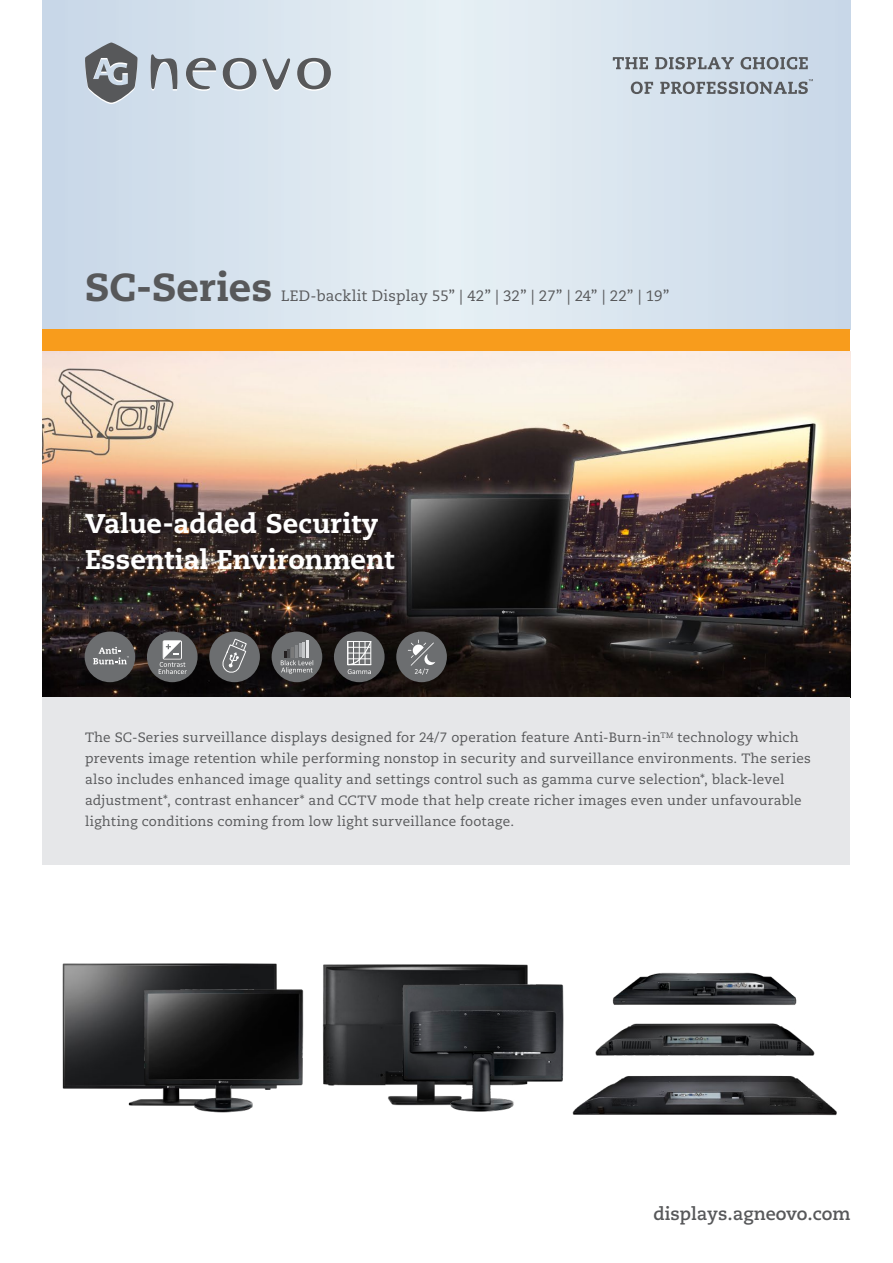
<style>
.page{position:relative;width:893px;height:1263px;background:#fff}
.page>*{position:absolute;margin:0;border:0;box-sizing:border-box;transform-origin:0 0}
.t1{font:800 39px "Caecilia LT Std";letter-spacing:-.005em;color:#57585a}
.t2{font:800 27px "Caecilia LT Std";color:#fff}
.t3{font:700 18px "Caecilia LT Std";color:#57585a}
.t4{font:15px "Caecilia LT Std";letter-spacing:.01em;color:#57585a}
.t5{font:13.5px/21px "Caecilia LT Std";letter-spacing:.015em;color:#57585a}
</style>
<div class="page">
<svg style="left:43px;top:0;width:807px;height:330px;background:#d7e3ed"></svg>
<div style="left:43px;top:330px;width:807px;height:21px;background:#f89c1c"></div>
<svg style="left:84px;top:43px;width:247px;height:61px;background:#b5bec6"></svg>
<svg style="left:613px;top:57px;width:35px;height:12px"></svg>
<svg style="left:655px;top:57px;width:79px;height:12px"></svg>
<svg style="left:740px;top:57px;width:68px;height:12px"></svg>
<svg style="left:631px;top:82px;width:22px;height:12px"></svg>
<svg style="left:660px;top:79px;width:153px;height:15px;background:#a2abb4"></svg>
<img style="left:43px;top:351px;width:807px;height:346px">
<div style="left:43px;top:697px;width:807px;height:167px;background:#e6e7e9"></div>
<img style="left:612px;top:972px;width:185px;height:33px">
<div style="left:147px;top:631px;width:51px;height:51px;background:#6c6e70;border-radius:50%"></div>
<div style="left:163px;top:640px;width:19px;height:19px;border:1px solid #fff"></div>
<svg style="left:159px;top:641px;width:28px;height:33px"></svg>
<div style="left:209px;top:631px;width:51px;height:51px;background:#6c6e70;border-radius:50%"></div>
<svg style="left:222px;top:638px;width:25px;height:35px"></svg>
<div style="left:85px;top:631px;width:50px;height:51px;background:#6c6e70;border-radius:50%"></div>
<svg style="left:93px;top:647px;width:36px;height:17px"></svg>
<div style="left:272px;top:631px;width:50px;height:51px;background:#6c6e70;border-radius:50%"></div>
<svg style="left:281px;top:643px;width:33px;height:31px"></svg>
<hr style="left:302px;top:642px;width:3px;height:15px;background:#c5c7c9">
<hr style="left:306px;top:640px;width:3px;height:17px;background:#e6e7e9">
<div style="left:334px;top:631px;width:51px;height:51px;background:#6c6e70;border-radius:50%"></div>
<svg style="left:347px;top:641px;width:25px;height:33px"></svg>
<div style="left:396px;top:631px;width:51px;height:51px;background:#6c6e70;border-radius:50%"></div>
<svg style="left:408px;top:640px;width:27px;height:35px"></svg>
<img style="left:62px;top:963px;width:215px;height:143px">
<img style="left:595px;top:1023px;width:220px;height:33px">
<img style="left:140px;top:986px;width:164px;height:127px">
<img style="left:322px;top:964px;width:206px;height:142px">
<img style="left:399px;top:981px;width:165px;height:131px">
<img style="left:572px;top:1075px;width:265px;height:41px">
<p class="t1" style="left:85px;top:263px;width:189px">SC-Series</p>
<p class="t4" style="left:281px;top:287px;width:390px">LED-backlit Display 55” | 42” | 32” | 27” | 24” | 22” | 19”</p>
<p class="t2" style="left:85px;top:507px;width:295px">Value-added Security</p>
<p class="t2" style="left:85px;top:543px;width:311px">Essential Environment</p>
<p class="t5" style="left:85px;top:727px;width:727px">The SC-Series surveillance displays designed for 24/7 operation feature Anti-Burn-in<sup>TM</sup> technology which prevents image retention while performing nonstop in security and surveillance environments. The series also includes enhanced image quality and settings control such as gamma curve selection*, black-level</p>
<p class="t5" style="left:85px;top:790px;width:718px">adjustment*, contrast enhancer* and CCTV mode that help create richer images even under unfavourable lighting conditions coming from low light surveillance footage.</p>
<h3 class="t3" style="left:653px;top:1203px;width:199px">displays.agneovo.com</h3>
</div>
